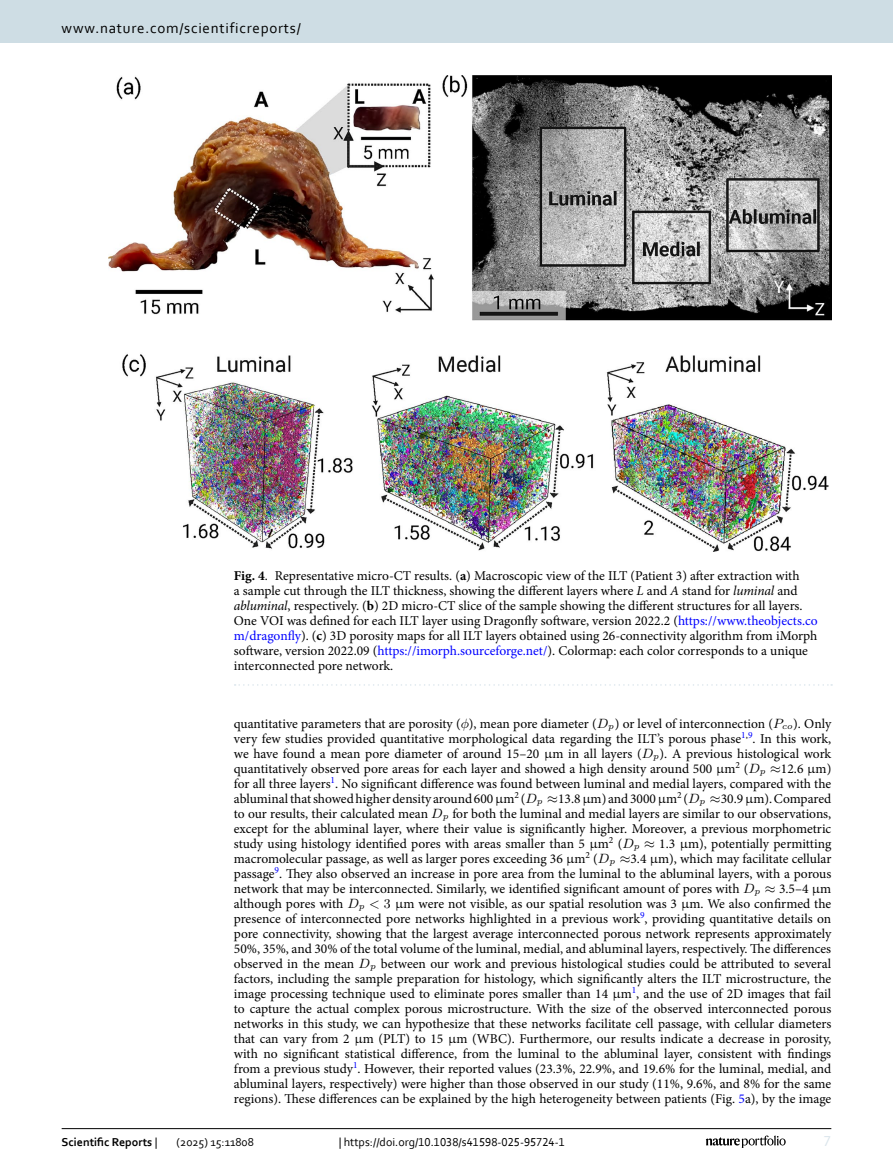
<style>
.page{position:relative;width:893px;height:1174px;background:#fff}
.page>*{position:absolute;margin:0;border:0;box-sizing:border-box;transform-origin:0 0}
.t1{font:15px "Corbel";letter-spacing:.05em;color:#000}
.t2{font:15px "Corbel";color:#d9e4eb}
.Body_Text_Indent{font:13.5px/15px "Minion Pro";color:#000;text-align:justify}
.Figure_Caption{font:13.5px/15px "Minion Pro";color:#000}
.t3{font:12px "Corbel";color:#000}
.t4{font:700 12px "Corbel";color:#000}
.t5{font:9px "LM Math Italic 6";color:#000}
.s1{font-weight:700}
.s2{font-style:italic}
.s3{color:#00f}
.s4{font-family:"EURM10"}
.s5{font-family:"LM Math Italic 9"}
.s6{font-family:"LM Roman 9"}
.s7{font-weight:400}
</style>
<div class="page">
<img style="left:109px;top:76px;width:722px;height:476px">
<svg style="left:235px;top:684px;width:597px;height:1px"></svg>
<hr style="left:62px;top:1128px;width:769px;height:1px;background:#000">
<svg style="left:706px;top:1135px;width:80px;height:12px"></svg>
<div style="left:0;top:0;width:893px;height:43px;background:#cedde4"></div>
<p class="t1" style="left:62px;top:18px;width:241px">www.nature.com/scientificreports/</p>
<p class="Figure_Caption" style="left:234px;top:568px;width:585px"><span class="s1">Fig. 4</span>. Representative micro-CT results. (<span class="s1">a</span>) Macroscopic view of the ILT (Patient 3) after extraction with<br>a sample cut through the ILT thickness, showing the different layers where <span class="s2">L</span> and <span class="s2">A</span> stand for <span class="s2">luminal</span> and <span class="s2">abluminal</span>, respectively. (<span class="s1">b</span>) 2D micro-CT slice of the sample showing the different structures for all layers.<br>One VOI was defined for each ILT layer using Dragonfly software, version 2022.2 (<span class="s3">https://www.theobjects.co m/dragonfl y</span>). (<span class="s1">c</span>) 3D porosity maps for all ILT layers obtained using 26-connectivity algorithm from iMorph software, version 2022.09 (<span class="s3">https://imorph.sourceforge.net/</span>). Colormap: each color corresponds to a unique interconnected pore network.</p>
<p class="Body_Text_Indent" style="left:234px;top:716px;width:599px;text-indent:559px">). Only very few studies provided quantitative morphological data regarding the ILT’s porous phase<sup>1</sup><sup>,</sup><sup>9</sup>. In this work, we have found a mean pore diameter of around 15–20 <span class="s4">µ</span>m in all layers (<span class="s5">D</span><sub>p</sub>). A previous histological work quantitatively observed pore areas for each layer and showed a high density around 500 <span class="s4">µ</span>m<sup>2</sup> (<span class="s5">D</span><sub>p</sub> ≈12.6 <span class="s4">µ</span>m) for all three layers<sup>1</sup>. No significant difference was found between luminal and medial layers, compared with the abluminal that showed higher density around 600<span class="s4">µ</span>m<sup>2</sup> (<span class="s5">D</span><sub>p</sub> ≈13.8<span class="s4">µ</span>m) and 3000<span class="s4">µ</span>m<sup>2</sup> (<span class="s5">D</span><sub>p</sub> ≈30.9<span class="s4">µ</span>m). Compared to our results, their calculated mean <span class="s5">D</span><sub>p</sub> for both the luminal and medial layers are similar to our observations, except for the abluminal layer, where their value is significantly higher. Moreover, a previous morphometric study using histology identified pores with areas smaller than 5 <span class="s4">µ</span>m<sup>2</sup> (<span class="s5">D</span><sub>p</sub> ≈ 1.3 <span class="s4">µ</span>m), potentially permitting macromolecular passage, as well as larger pores exceeding 36 <span class="s4">µ</span>m<sup>2</sup> (<span class="s5">D</span><sub>p</sub> ≈3.4 <span class="s4">µ</span>m), which may facilitate cellular passage<sup>9</sup>. They also observed an increase in pore area from the luminal to the abluminal layers, with a porous network that may be interconnected. Similarly, we identified significant amount of pores with <span class="s5">D</span><sub>p</sub> ≈ 3.5–4 <span class="s4">µ</span>m although pores with <span class="s5">D</span><sub>p</sub> <span class="s5">&lt;</span> <span class="s6">3</span> <span class="s4">µ</span>m were not visible, as our spatial resolution was 3 <span class="s4">µ</span>m. We also confirmed the presence of interconnected pore networks highlighted in a previous work<sup>9</sup>, providing quantitative details on pore connectivity, showing that the largest average interconnected porous network represents approximately 50%, 35%, and 30% of the total volume of the luminal, medial, and abluminal layers, respectively. The differences observed in the mean <span class="s5">D</span><sub>p</sub> between our work and previous histological studies could be attributed to several factors, including the sample preparation for histology, which significantly alters the ILT microstructure, the image processing technique used to eliminate pores smaller than 14 <span class="s4">µ</span>m<sup>1</sup>, and the use of 2D images that fail to capture the actual complex porous microstructure. With the size of the observed interconnected porous networks in this study, we can hypothesize that these networks facilitate cell passage, with cellular diameters that can vary from 2 <span class="s4">µ</span>m (PLT) to 15 <span class="s4">µ</span>m (WBC). Furthermore, our results indicate a decrease in porosity, with no significant statistical difference, from the luminal to the abluminal layer, consistent with findings from a previous study<sup>1</sup>. However, their reported values (23.3%, 22.9%, and 19.6% for the luminal, medial, and abluminal layers, respectively) were higher than those observed in our study (11%, 9.6%, and 8% for the same regions). These differences can be explained by the high heterogeneity between patients (Fig. <span class="s3">5</span>a), by the image</p>
<p class="Body_Text_Indent" style="left:234px;top:716px;width:541px">quantitative parameters that are porosity (<span class="s5">ϕ</span>), mean pore diameter (<span class="s5">D</span><sub>p</sub>) or level of interconnection (</p>
<p class="t5" style="left:773px;top:722px;width:21px"><sup>P</sup>co</p>
<p class="t4" style="left:62px;top:1134px;width:97px">Scientific Reports <span class="s7">|</span></p>
<p class="t3" style="left:177px;top:1134px;width:79px">(2025) 15:11808</p>
<p class="t3" style="left:339px;top:1134px;width:228px">| https://doi.org/10.1038/s41598-025-95724-1</p>
<p class="t2" style="left:824px;top:1132px;width:9px">7</p>
</div>
